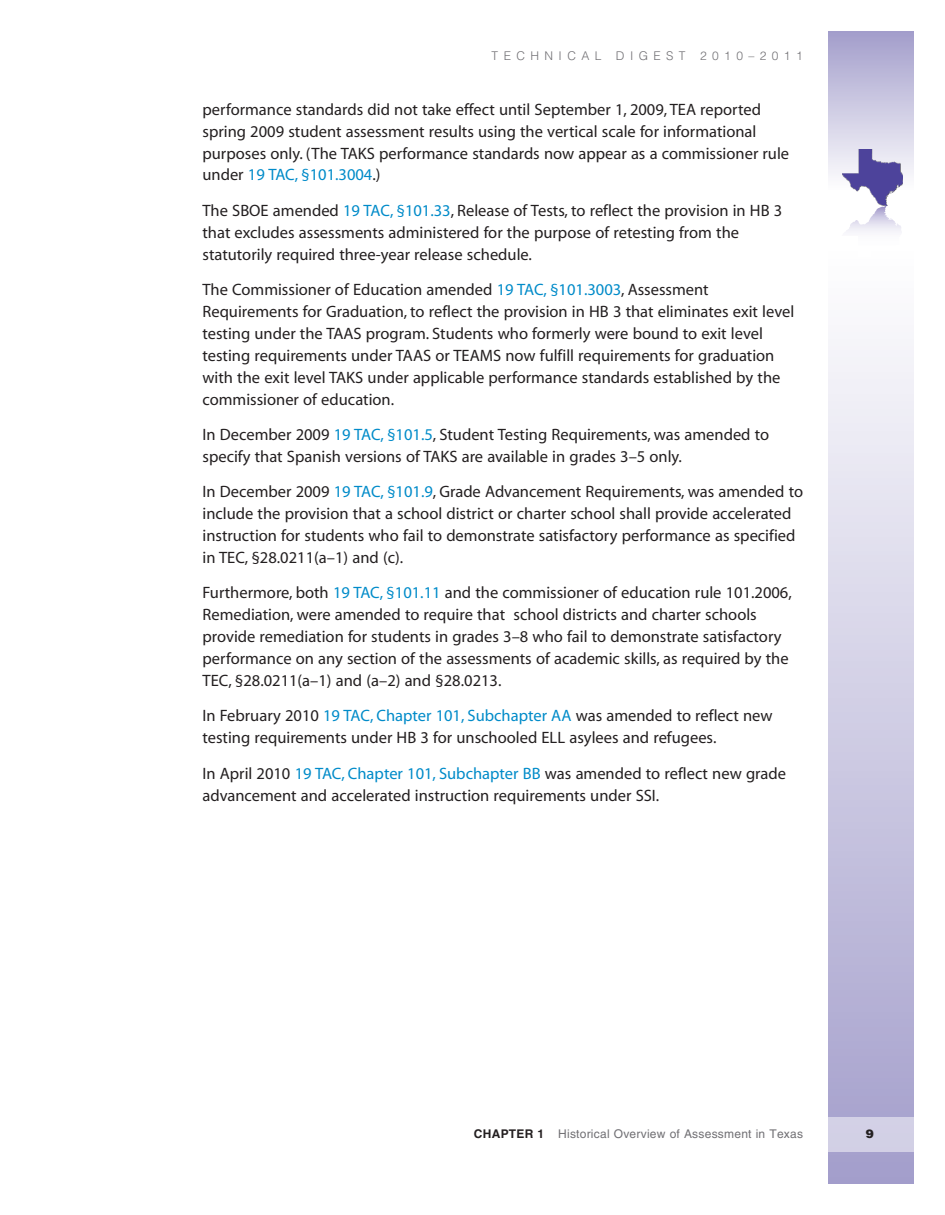
<style>
.page{position:relative;width:945px;height:1215px;background:#fff}
.page>*{position:absolute;margin:0;border:0;box-sizing:border-box;transform-origin:0 0}
.t1{font:16.5px/21.9px "Myriad";color:#231f20}
.t2{font:12px "Helvetica";letter-spacing:.02em;color:#717074}
.t3{font:300 12px "Helvetica";letter-spacing:.45em;color:#717074}
.t4{font:900 12px "Helvetica";color:#231f20}
.s1{color:#008bc9}
.s2{font-weight:700;color:#231f20}
</style>
<div class="page">
<div style="left:828px;top:32px;width:86px;height:158px;background:linear-gradient(to bottom,#a49fcc,#fafafc)"></div>
<div style="left:828px;top:251px;width:86px;height:933px;background:linear-gradient(to bottom,#fefefe,#a39ecb)"></div>
<div style="left:828px;top:1117px;width:86px;height:34px;background:#d2d0e5"></div>
<img style="left:842px;top:149px;width:60px;height:57px">
<svg style="left:842px;top:206px;width:60px;height:52px"></svg>
<p class="t3" style="left:492px;top:48px;width:313px">TECHNICAL DIGEST 2010–2011</p>
<p class="t1" style="left:202px;top:99px;width:588px">performance standards did not take effect until September 1, 2009, TEA reported spring 2009 student assessment results using the vertical scale for informational purposes only. (The TAKS performance standards now appear as a commissioner rule under <span class="s1">19 TAC, §101.3004</span>.)</p>
<p class="t1" style="left:202px;top:200px;width:581px">The SBOE amended <span class="s1">19 TAC, §101.33</span>, Release of Tests, to reflect the provision in HB 3 that excludes assessments administered for the purpose of retesting from the statutorily required three-year release schedule.</p>
<p class="t1" style="left:202px;top:279px;width:593px">The Commissioner of Education amended <span class="s1">19 TAC, §101.3003</span>, Assessment Requirements for Graduation, to reflect the provision in HB 3 that eliminates exit level testing under the TAAS program. Students who formerly were bound to exit level testing requirements under TAAS or TEAMS now fulfill requirements for graduation with the exit level TAKS under applicable performance standards established by the commissioner of education.</p>
<p class="t1" style="left:202px;top:424px;width:568px">In December 2009 <span class="s1">19 TAC, §101.5</span>, Student Testing Requirements, was amended to specify that Spanish versions of TAKS are available in grades 3–5 only.</p>
<p class="t1" style="left:202px;top:482px;width:602px">In December 2009 <span class="s1">19 TAC, §101.9</span>, Grade Advancement Requirements, was amended to include the provision that a school district or charter school shall provide accelerated instruction for students who fail to demonstrate satisfactory performance as specified in TEC, §28.0211(a–1) and (c).</p>
<p class="t1" style="left:202px;top:583px;width:591px">Furthermore, both <span class="s1">19 TAC, §101.11</span> and the commissioner of education rule 101.2006, Remediation, were amended to require that school districts and charter schools provide remediation for students in grades 3–8 who fail to demonstrate satisfactory performance on any section of the assessments of academic skills, as required by the TEC, §28.0211(a–1) and (a–2) and §28.0213.</p>
<p class="t1" style="left:202px;top:706px;width:572px">In February 2010 <span class="s1">19 TAC, Chapter 101, Subchapter AA</span> was amended to reflect new testing requirements under HB 3 for unschooled ELL asylees and refugees.</p>
<p class="t1" style="left:202px;top:763px;width:585px">In April 2010 <span class="s1">19 TAC, Chapter 101, Subchapter BB</span> was amended to reflect new grade advancement and accelerated instruction requirements under SSI.</p>
<p class="t2" style="left:474px;top:1127px;width:331px"><span class="s2">CHAPTER 1</span> Historical Overview of Assessment in Texas</p>
<p class="t4" style="left:866px;top:1126px;width:10px">9</p>
</div>
